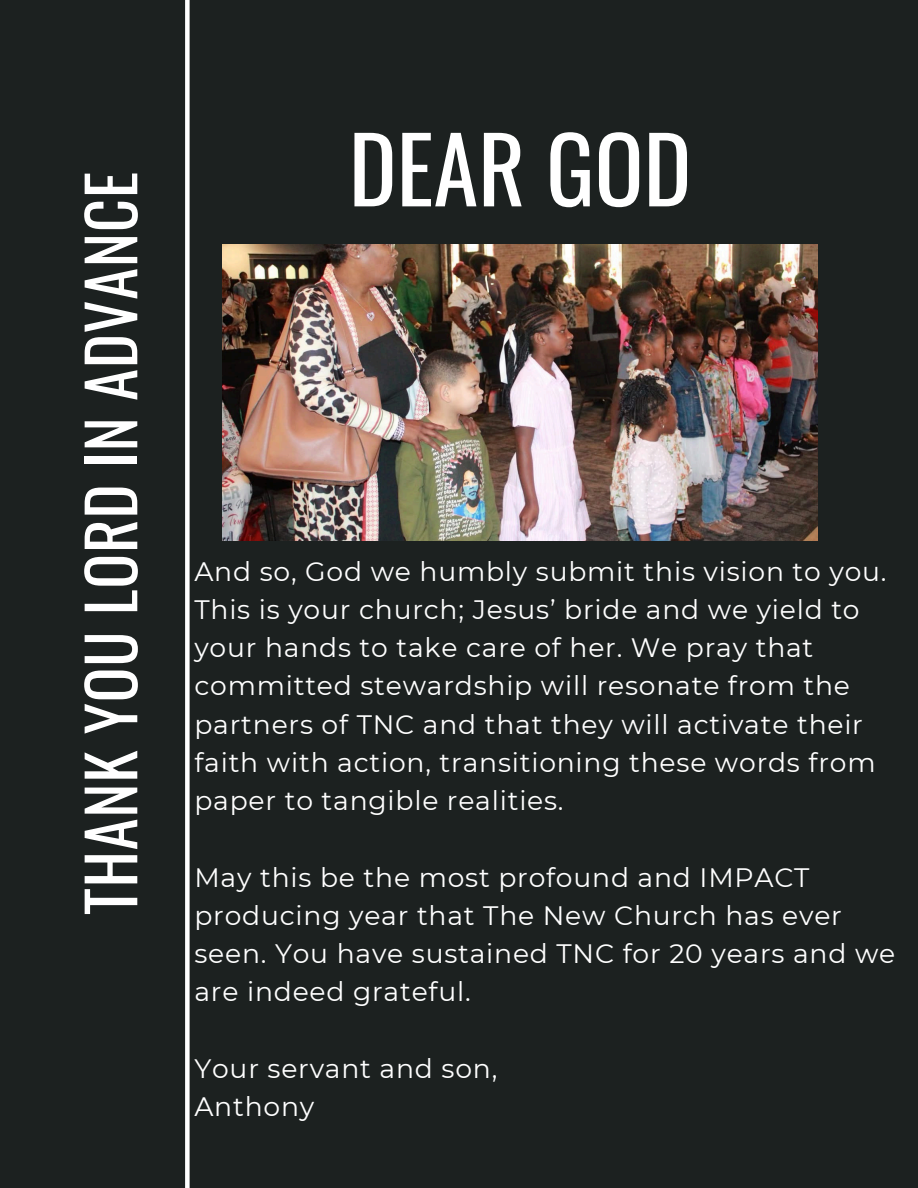
<style>
.page{position:relative;width:918px;height:1188px;background:#1c2120}
.page>*{position:absolute;margin:0;border:0;box-sizing:border-box;transform-origin:0 0}
.t1{font:90.75px "Oswald";color:#fff}
.t2{font:64.95px "Oswald";letter-spacing:.01em;color:#fff}
.t3{font:26.7px/38.2px "Montserrat";letter-spacing:.03em;color:#fff}
</style>
<div class="page">
<img style="left:223px;top:244px;width:595px;height:296px">
<div style="left:185px;top:0;width:5px;height:1188px;background:#fff"></div>
<p class="t2" style="left:60px;top:915px;width:745px;rotate:-90deg">THANK YOU LORD IN ADVANCE</p>
<p class="t1" style="left:349px;top:98px;width:344px">DEAR GOD</p>
<h1 class="t3" style="left:194px;top:552px;width:694px">And so, God we humbly submit this vision to you.<br>This is your church; Jesus’ bride and we yield to your hands to take care of her. We pray that committed stewardship will resonate from the partners of TNC and that they will activate their faith with action, transitioning these words from paper to tangible realities.</h1>
<p class="t3" style="left:194px;top:858px;width:702px">May this be the most profound and IMPACT producing year that The New Church has ever seen. You have sustained TNC for 20 years and we are indeed grateful.</p>
<p class="t3" style="left:194px;top:1049px;width:304px">Your servant and son,</p>
<p class="t3" style="left:194px;top:1088px;width:121px">Anthony</p>
</div>
